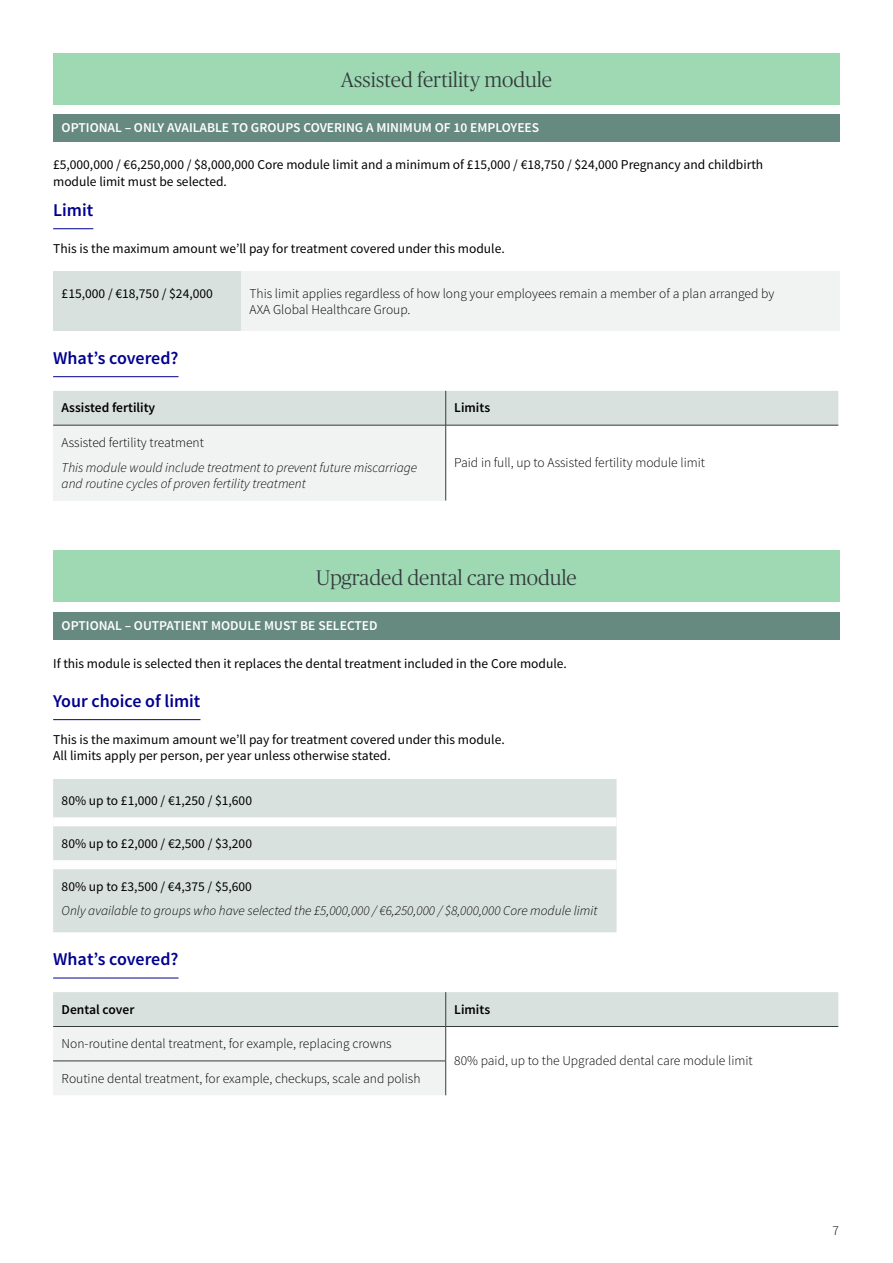
<style>
.page{position:relative;width:893px;height:1263px;background:#fff}
.page>*{position:absolute;margin:0;border:0;box-sizing:border-box;transform-origin:0 0}
.t1{font:300 21px "Publico Headline";color:#343c3d}
.t2{font:600 18px "Source Sans Pro";color:#00008f}
.t3{font:13.5px/16.2px "Source Sans Pro";color:#000}
.t4{font:300 13.5px/16.2px "Source Sans Pro";color:#000}
.t5{font:italic 300 13.5px/16.2px "Source Sans Pro";color:#000}
.t6{font:600 13.5px "Source Sans Pro";color:#fff}
.t7{font:600 13.5px "Source Sans Pro";color:#000}
</style>
<div class="page">
<div style="left:53px;top:612px;width:787px;height:28px;background:#668980"></div>
<hr style="left:53px;top:719px;width:147px;height:1px;background:#00008f">
<hr style="left:53px;top:978px;width:126px;height:1px;background:#00008f">
<div style="left:53px;top:779px;width:564px;height:153px;background:#d9e1df"></div>
<div style="left:53px;top:817px;width:564px;height:9px;background:#fff"></div>
<div style="left:53px;top:860px;width:564px;height:9px;background:#fff"></div>
<svg style="left:53px;top:992px;width:785px;height:103px"></svg>
<hr style="left:445px;top:992px;width:1px;height:34px;background:#343c3d">
<hr style="left:53px;top:1026px;width:393px;height:1px;background:#343c3d">
<hr style="left:446px;top:1026px;width:392px;height:1px;background:#343c3d">
<hr style="left:445px;top:1027px;width:1px;height:34px;background:#343c3d">
<hr style="left:445px;top:1061px;width:1px;height:34px;background:#343c3d">
<hr style="left:53px;top:1061px;width:393px;height:1px;background:#343c3d">
<div style="left:53px;top:551px;width:787px;height:51px;background:#9fd9b4"></div>
<div style="left:53px;top:53px;width:787px;height:51px;background:#9fd9b4"></div>
<div style="left:53px;top:114px;width:787px;height:27px;background:#668980"></div>
<hr style="left:53px;top:228px;width:40px;height:1px;background:#00008f">
<hr style="left:53px;top:376px;width:126px;height:1px;background:#00008f">
<div style="left:53px;top:272px;width:188px;height:59px;background:#d9e1df"></div>
<div style="left:241px;top:272px;width:599px;height:59px;background:#f0f3f2"></div>
<div style="left:53px;top:391px;width:785px;height:34px;background:#d9e1df"></div>
<div style="left:53px;top:425px;width:393px;height:75px;background:#f0f3f2"></div>
<hr style="left:445px;top:391px;width:1px;height:34px;background:#343c3d">
<hr style="left:53px;top:425px;width:393px;height:1px;background:#343c3d">
<hr style="left:446px;top:425px;width:392px;height:1px;background:#343c3d">
<hr style="left:445px;top:425px;width:1px;height:75px;background:#343c3d">
<h1 class="t1" style="left:341px;top:66px;width:213px">Assisted fertility module</h1>
<p class="t6" style="left:62px;top:119px;width:479px">OPTIONAL – ONLY AVAILABLE TO GROUPS COVERING A MINIMUM OF 10 EMPLOYEES</p>
<p class="t3" style="left:53px;top:157px;width:712px">£5,000,000 / €6,250,000 / $8,000,000 Core module limit and a minimum of £15,000 / €18,750 / $24,000 Pregnancy and childbirth module limit must be selected.</p>
<h2 class="t2" style="left:53px;top:198px;width:42px">Limit</h2>
<p class="t3" style="left:53px;top:241px;width:453px">This is the maximum amount we’ll pay for treatment covered under this module.</p>
<p class="t3" style="left:62px;top:285px;width:153px">£15,000 / €18,750 / $24,000</p>
<p class="t4" style="left:249px;top:285px;width:526px">This limit applies regardless of how long your employees remain a member of a plan arranged by<br>AXA Global Healthcare Group.</p>
<h2 class="t2" style="left:53px;top:346px;width:127px">What’s covered?</h2>
<p class="t7" style="left:62px;top:399px;width:95px">Assisted fertility</p>
<p class="t7" style="left:454px;top:399px;width:37px">Limits</p>
<p class="t4" style="left:62px;top:434px;width:144px">Assisted fertility treatment</p>
<p class="t5" style="left:62px;top:459px;width:357px">This module would include treatment to prevent future miscarriage and routine cycles of proven fertility treatment</p>
<p class="t4" style="left:454px;top:455px;width:252px">Paid in full, up to Assisted fertility module limit</p>
<h1 class="t1" style="left:316px;top:563px;width:262px">Upgraded dental care module</h1>
<p class="t6" style="left:62px;top:617px;width:317px">OPTIONAL – OUTPATIENT MODULE MUST BE SELECTED</p>
<p class="t3" style="left:53px;top:655px;width:515px">If this module is selected then it replaces the dental treatment included in the Core module.</p>
<h2 class="t2" style="left:53px;top:689px;width:149px">Your choice of limit</h2>
<p class="t3" style="left:53px;top:732px;width:453px">This is the maximum amount we’ll pay for treatment covered under this module.<br>All limits apply per person, per year unless otherwise stated.</p>
<p class="t3" style="left:62px;top:792px;width:192px">80% up to £1,000 / €1,250 / $1,600</p>
<p class="t3" style="left:62px;top:835px;width:192px">80% up to £2,000 / €2,500 / $3,200</p>
<p class="t3" style="left:62px;top:878px;width:192px">80% up to £3,500 / €4,375 / $5,600</p>
<p class="t5" style="left:62px;top:903px;width:537px">Only available to groups who have selected the £5,000,000 / €6,250,000 / $8,000,000 Core module limit</p>
<h2 class="t2" style="left:53px;top:947px;width:127px">What’s covered?</h2>
<p class="t7" style="left:62px;top:1001px;width:74px">Dental cover</p>
<p class="t7" style="left:454px;top:1001px;width:37px">Limits</p>
<p class="t4" style="left:62px;top:1036px;width:331px">Non-routine dental treatment, for example, replacing crowns</p>
<p class="t4" style="left:454px;top:1053px;width:300px">80% paid, up to the Upgraded dental care module limit</p>
<p class="t4" style="left:62px;top:1070px;width:360px">Routine dental treatment, for example, checkups, scale and polish</p>
<p class="t4" style="left:833px;top:1222px;width:8px">7</p>
</div>
